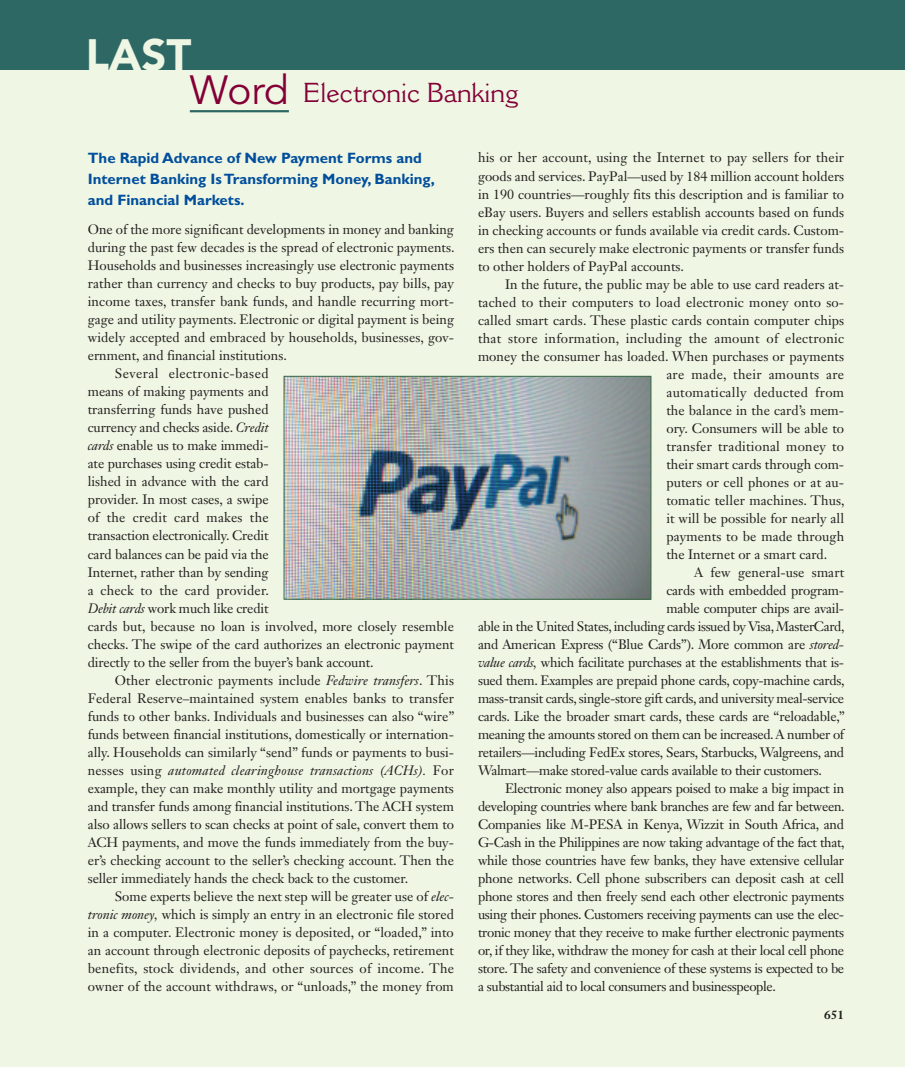
<style>
.page{position:relative;width:905px;height:1067px;background:#fff}
.page>*{position:absolute;margin:0;border:0;box-sizing:border-box;transform-origin:0 0}
.t1{font:900 43.5px "Avenir LT Std";color:#eff6e4}
.t2{font:40.5px "Avenir LT Std";color:#830037}
.t3{font:27px "Cantoria MT Std";color:#830037}
.t4{font:700 15px/21px "Gill Sans Std";color:#014e9c}
.t5{font:13.5px/18px "Janson Text LT Std";letter-spacing:-.005em;color:#231f20;text-align:justify}
.t6{font:13.5px "Janson Text LT Std";letter-spacing:-.025em;color:#231f20}
.t7{font:13.5px "Janson Text LT Std";letter-spacing:.015em;color:#231f20}
.t8{font:13.5px "Janson Text LT Std";letter-spacing:.02em;color:#231f20}
.t9{font:italic 13.5px "Janson Text LT Std";letter-spacing:.015em;color:#231f20}
.t10{font:13.5px "Janson Text LT Std";letter-spacing:.025em;color:#231f20}
.t11{font:13.5px "Janson Text LT Std";letter-spacing:.03em;color:#231f20}
.t12{font:700 12px "Janson Text LT Std";color:#231f20}
.s1{font-style:italic}
.s2{font-style:normal}
</style>
<div class="page">
<div style="left:0;top:0;width:904px;height:1066px;background:#eff6e4"></div>
<div style="left:0;top:0;width:904px;height:70px;background:#2e6864"></div>
<hr style="left:190px;top:110px;width:99px;height:2px;background:#2e6864">
<img style="left:286px;top:378px;width:363px;height:219px">
<div style="left:284px;top:376px;width:367px;height:223px;border:1px solid #396a45"></div>
<h1 class="t1" style="left:86px;top:36px;width:107px">LAST</h1>
<h2 class="t2" style="left:190px;top:73px;width:100px">Word</h2>
<h3 class="t3" style="left:303px;top:83px;width:217px">Electronic Banking</h3>
<p class="t4" style="left:88px;top:148px;width:348px">The Rapid Advance of New Payment Forms and<br>Internet Banking Is Transforming Money, Banking, and Financial Markets.</p>
<p class="t5" style="left:88px;top:222px;width:367px">One of the more significant developments in money and banking</p>
<p class="t5" style="left:88px;top:240px;width:368px">during the past few decades is the spread of electronic payments.</p>
<p class="t5" style="left:88px;top:258px;width:368px">Households and businesses increasingly use electronic payments</p>
<p class="t5" style="left:88px;top:276px;width:368px">rather than currency and checks to buy products, pay bills, pay</p>
<p class="t5" style="left:88px;top:294px;width:368px">income taxes, transfer bank funds, and handle recurring mort-</p>
<p class="t5" style="left:88px;top:312px;width:368px">gage and utility payments. Electronic or digital payment is being</p>
<p class="t5" style="left:88px;top:330px;width:368px">widely accepted and embraced by households, businesses, gov-</p>
<p class="t5" style="left:88px;top:348px;width:200px">ernment, and financial institutions.</p>
<p class="t11" style="left:115px;top:368px;width:155px">Several electronic-based</p>
<p class="t5" style="left:88px;top:384px;width:182px">means of making payments and</p>
<p class="t5" style="left:88px;top:402px;width:182px">transferring funds have pushed</p>
<p class="t5" style="left:88px;top:420px;width:182px">currency and checks aside. <span class="s1">Credit</span></p>
<p class="t5" style="left:88px;top:438px;width:182px"><span class="s1">cards</span> enable us to make immedi-</p>
<p class="t5" style="left:88px;top:456px;width:182px">ate purchases using credit estab-</p>
<p class="t5" style="left:88px;top:474px;width:182px">lished in advance with the card</p>
<p class="t5" style="left:88px;top:492px;width:182px">provider. In most cases, a swipe</p>
<p class="t7" style="left:88px;top:512px;width:182px">of the credit card makes the</p>
<p class="t5" style="left:88px;top:528px;width:182px">transaction electronically. Credit</p>
<p class="t5" style="left:88px;top:546px;width:182px">card balances can be paid via the</p>
<p class="t5" style="left:88px;top:564px;width:182px">Internet, rather than by sending</p>
<p class="t5" style="left:88px;top:582px;width:183px">a check to the card provider.</p>
<p class="t5" style="left:88px;top:600px;width:182px"><span class="s1">Debit cards</span> work much like credit</p>
<p class="t5" style="left:88px;top:618px;width:367px">cards but, because no loan is involved, more closely resemble</p>
<p class="t5" style="left:88px;top:636px;width:367px">checks. The swipe of the card authorizes an electronic payment</p>
<p class="t5" style="left:88px;top:654px;width:287px">directly to the seller from the buyer’s bank account.</p>
<p class="t5" style="left:115px;top:672px;width:340px">Other electronic payments include <span class="s1">Fedwire transfers</span>. This</p>
<p class="t5" style="left:88px;top:690px;width:368px">Federal Reserve–maintained system enables banks to transfer</p>
<p class="t5" style="left:88px;top:708px;width:368px">funds to other banks. Individuals and businesses can also “wire”</p>
<p class="t5" style="left:88px;top:726px;width:368px">funds between financial institutions, domestically or internation-</p>
<p class="t5" style="left:88px;top:744px;width:368px">ally. Households can similarly “send” funds or payments to busi-</p>
<p class="t9" style="left:88px;top:765px;width:367px"><span class="s2">nesses using</span> automated clearinghouse transactions (ACHs). <span class="s2">For</span></p>
<p class="t5" style="left:88px;top:780px;width:367px">example, they can make monthly utility and mortgage payments</p>
<p class="t5" style="left:88px;top:798px;width:368px">and transfer funds among financial institutions. The ACH system</p>
<p class="t5" style="left:88px;top:816px;width:368px">also allows sellers to scan checks at point of sale, convert them to</p>
<p class="t5" style="left:88px;top:834px;width:368px">ACH payments, and move the funds immediately from the buy-</p>
<p class="t5" style="left:88px;top:852px;width:368px">er’s checking account to the seller’s checking account. Then the</p>
<p class="t5" style="left:88px;top:870px;width:322px">seller immediately hands the check back to the customer.</p>
<p class="t5" style="left:115px;top:888px;width:341px">Some experts believe the next step will be greater use of <span class="s1">elec-</span></p>
<p class="t5" style="left:88px;top:906px;width:367px"><span class="s1">tronic money,</span> which is simply an entry in an electronic file stored</p>
<p class="t5" style="left:88px;top:924px;width:367px">in a computer. Electronic money is deposited, or “loaded,” into</p>
<p class="t5" style="left:88px;top:942px;width:368px">an account through electronic deposits of paychecks, retirement</p>
<p class="t7" style="left:88px;top:962px;width:368px">benefits, stock dividends, and other sources of income. The</p>
<p class="t5" style="left:88px;top:978px;width:367px">owner of the account withdraws, or “unloads,” the money from</p>
<p class="t5" style="left:478px;top:150px;width:368px">his or her account, using the Internet to pay sellers for their goods and services. PayPal—used by 184 million account holders in 190 countries—roughly fits this description and is familiar to eBay users. Buyers and sellers establish accounts based on funds in checking accounts or funds available via credit cards. Custom&shy;ers then can securely make electronic payments or transfer funds to other holders of PayPal accounts.</p>
<p class="t5" style="left:505px;top:276px;width:341px">In the future, the public may be able to use card readers at-</p>
<p class="t5" style="left:478px;top:294px;width:367px">tached to their computers to load electronic money onto so-</p>
<p class="t5" style="left:478px;top:312px;width:368px">called smart cards. These plastic cards contain computer chips</p>
<p class="t8" style="left:478px;top:332px;width:368px">that store information, including the amount of electronic</p>
<p class="t5" style="left:478px;top:348px;width:367px">money the consumer has loaded. When purchases or payments</p>
<p class="t8" style="left:666px;top:368px;width:179px">are made, their amounts are</p>
<p class="t10" style="left:666px;top:386px;width:179px">automatically deducted from</p>
<p class="t5" style="left:666px;top:402px;width:179px">the balance in the card’s mem-</p>
<p class="t5" style="left:666px;top:420px;width:179px">ory. Consumers will be able to</p>
<p class="t7" style="left:666px;top:440px;width:179px">transfer traditional money to</p>
<p class="t5" style="left:666px;top:456px;width:179px">their smart cards through com-</p>
<p class="t5" style="left:666px;top:474px;width:179px">puters or cell phones or at au-</p>
<p class="t5" style="left:666px;top:492px;width:180px">tomatic teller machines. Thus,</p>
<p class="t5" style="left:666px;top:510px;width:179px">it will be possible for nearly all</p>
<p class="t5" style="left:666px;top:528px;width:179px">payments to be made through</p>
<p class="t5" style="left:666px;top:546px;width:162px">the Internet or a smart card.</p>
<p class="t5" style="left:694px;top:564px;width:151px">A few general-use smart</p>
<p class="t5" style="left:666px;top:582px;width:179px">cards with embedded program-</p>
<p class="t5" style="left:666px;top:600px;width:179px">mable computer chips are avail-</p>
<p class="t6" style="left:478px;top:620px;width:368px">able in the United States, including cards issued by Visa, MasterCard,</p>
<p class="t5" style="left:478px;top:636px;width:368px">and American Express (“Blue Cards”). More common are <span class="s1">stored-</span></p>
<p class="t5" style="left:478px;top:654px;width:368px"><span class="s1">value cards,</span> which facilitate purchases at the establishments that is-</p>
<p class="t6" style="left:478px;top:674px;width:368px">sued them. Examples are prepaid phone cards, copy-machine cards,</p>
<p class="t6" style="left:478px;top:692px;width:367px">mass-transit cards, single-store gift cards, and university meal-service</p>
<p class="t5" style="left:478px;top:708px;width:368px">cards. Like the broader smart cards, these cards are “reloadable,”</p>
<p class="t6" style="left:478px;top:728px;width:367px">meaning the amounts stored on them can be increased. A number of</p>
<p class="t5" style="left:478px;top:744px;width:367px">retailers—including FedEx stores, Sears, Starbucks, Walgreens, and</p>
<p class="t6" style="left:478px;top:764px;width:345px">Walmart—make stored-value cards available to their customers.</p>
<p class="t5" style="left:505px;top:780px;width:340px">Electronic money also appears poised to make a big impact in</p>
<p class="t6" style="left:478px;top:800px;width:368px">developing countries where bank branches are few and far between.</p>
<p class="t5" style="left:478px;top:816px;width:367px">Companies like M-PESA in Kenya, Wizzit in South Africa, and</p>
<p class="t6" style="left:478px;top:836px;width:368px">G-Cash in the Philippines are now taking advantage of the fact that,</p>
<p class="t5" style="left:478px;top:852px;width:368px">while those countries have few banks, they have extensive cellular</p>
<p class="t5" style="left:478px;top:870px;width:368px">phone networks. Cell phone subscribers can deposit cash at cell</p>
<p class="t5" style="left:478px;top:888px;width:368px">phone stores and then freely send each other electronic payments</p>
<p class="t6" style="left:478px;top:908px;width:368px">using their phones. Customers receiving payments can use the elec-</p>
<p class="t6" style="left:478px;top:926px;width:367px">tronic money that they receive to make further electronic payments</p>
<p class="t6" style="left:478px;top:944px;width:368px">or, if they like, withdraw the money for cash at their local cell phone</p>
<p class="t6" style="left:478px;top:962px;width:368px">store. The safety and convenience of these systems is expected to be</p>
<p class="t6" style="left:478px;top:980px;width:299px">a substantial aid to local consumers and businesspeople.</p>
<p class="t12" style="left:824px;top:1010px;width:22px">651</p>
</div>
